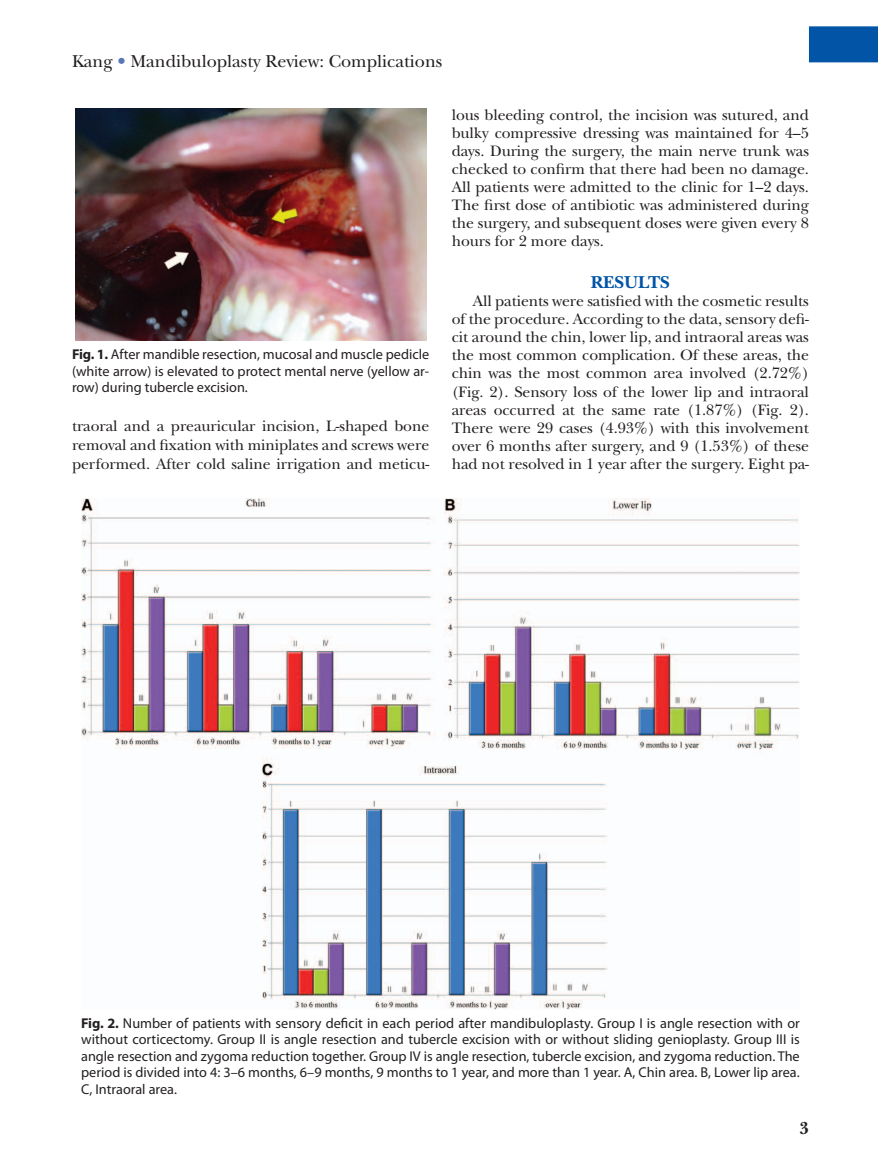
<style>
.page{position:relative;width:878px;height:1175px;background:#fff}
.page>*{position:absolute;margin:0;border:0;box-sizing:border-box;transform-origin:0 0}
.t1{font:18px "New Baskerville";color:#231f20}
.t2{font:700 18px "New Baskerville";color:#0154a6}
.t3{font:700 18px "New Baskerville";color:#231f20}
.t4{font:15.75px/18px "New Baskerville";letter-spacing:-.005em;color:#231f20;text-align:justify}
.t5{font:14.25px/16.5px "Myriad Pro";color:#231f20;text-align:justify}
.s1{color:#5876ba}
.s2{font-weight:700}
</style>
<div class="page">
<div style="left:808px;top:26px;width:70px;height:36px;background:#0154a6"></div>
<img style="left:75px;top:108px;width:351px;height:233px">
<img style="left:81px;top:498px;width:718px;height:511px">
<p class="t1" style="left:72px;top:51px;width:372px">Kang <span class="s1">•</span> Mandibuloplasty Review: Complications</p>
<p class="t5" style="left:72px;top:346px;width:359px"><span class="s2">Fig. 1.</span> After mandible resection, mucosal and muscle pedicle (white arrow) is elevated to protect mental nerve (yellow ar&shy;row) during tubercle excision.</p>
<p class="t4" style="left:72px;top:416px;width:359px;line-height:19.2px">traoral and a preauricular incision, L-shaped bone removal and fixation with miniplates and screws were performed. After cold saline irrigation and meticu-</p>
<p class="t4" style="left:451px;top:105px;width:359px">lous bleeding control, the incision was sutured, and bulky compressive dressing was maintained for 4–5 days. During the surgery, the main nerve trunk was checked to confirm that there had been no damage.<br>All patients were admitted to the clinic for 1–2 days.<br>The first dose of antibiotic was administered during the surgery, and subsequent doses were given every 8 hours for 2 more days.</p>
<p class="t2" style="left:590px;top:272px;width:81px">RESULTS</p>
<p class="t4" style="left:452px;top:292px;width:359px;text-indent:21px">All patients were satisfied with the cosmetic results of the procedure. According to the data, sensory defi&shy;cit around the chin, lower lip, and intraoral areas was the most common complication. Of these areas, the chin was the most common area involved (2.72%) (Fig. 2). Sensory loss of the lower lip and intraoral areas occurred at the same rate (1.87%) (Fig. 2).<br>There were 29 cases (4.93%) with this involvement over 6 months after surgery, and 9 (1.53%) of these had not resolved in 1 year after the surgery. Eight pa-</p>
<p class="t5" style="left:81px;top:1014px;width:720px"><span class="s2">Fig. 2.</span> Number of patients with sensory deficit in each period after mandibuloplasty. Group I is angle resection with or without corticectomy. Group II is angle resection and tubercle excision with or without sliding genioplasty. Group III is angle resection and zygoma reduction together. Group IV is angle resection, tubercle excision, and zygoma reduction. The period is divided into 4: 3–6 months, 6–9 months, 9 months to 1 year, and more than 1 year. A, Chin area. B, Lower lip area.<br>C, I ntraoral area.</p>
<p class="t3" style="left:799px;top:1118px;width:11px">3</p>
</div>
